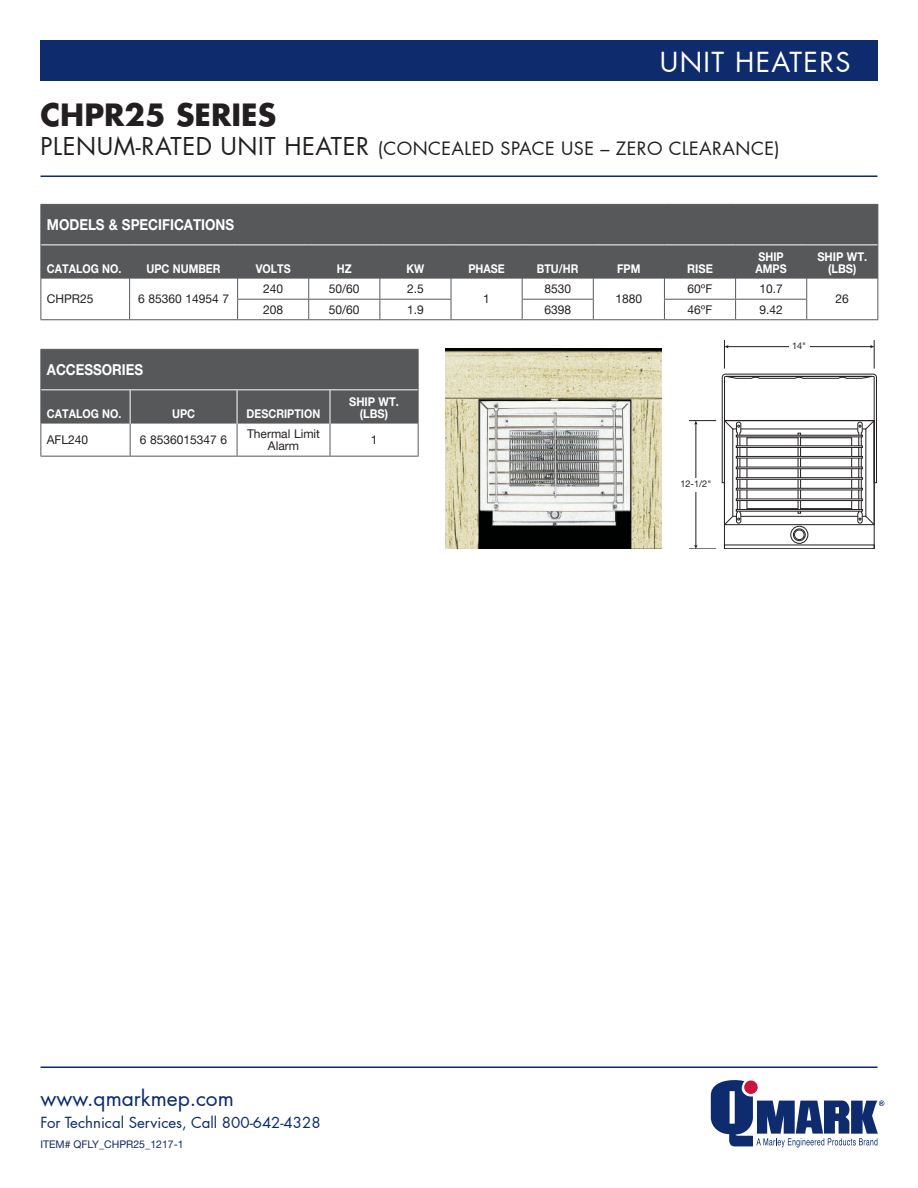
<style>
.page{position:relative;width:918px;height:1188px;background:#fff}
.page>*{position:absolute;margin:0;border:0;box-sizing:border-box;transform-origin:0 0}
.t1{font:700 30px "Futura LT Pro";color:#231f20}
.t2{font:27px "Futura LT Pro";letter-spacing:.05em;color:#fff}
.t3{font:21px "Futura LT Pro";color:#0d2b6d}
.t4{font:18px "Futura LT Pro";letter-spacing:.025em;color:#231f20}
.t5{font:15px "Futura LT Pro";color:#0d2b6d}
.t6{font:700 15px "Helvetica Neue LT Pro";color:#fff;scale:.89 1}
.t7{font:12px/12px "Helvetica Neue LT Pro";color:#231f20;text-align:center}
.t8{font:700 12px/12px "Helvetica Neue LT Pro";color:#fff;scale:.89 1}
.t9{font:700 12px/12px "Helvetica Neue LT Pro";color:#fff;text-align:center;scale:.93 1}
.t10{font:10.5px "Helvetica Neue LT Pro";color:#0d2b6d}
.t11{font:9.15px "Helvetica Neue LT Pro";color:#231f20}
.s1{font-size:24px}
</style>
<div class="page">
<svg style="left:711px;top:1080px;width:173px;height:67px"></svg>
<hr style="left:41px;top:1066px;width:837px;height:2px;background:#0d2b6d">
<hr style="left:41px;top:175px;width:837px;height:2px;background:#0d2b6d">
<div style="left:41px;top:40px;width:837px;height:41px;background:#0d2b6d"></div>
<img style="left:446px;top:349px;width:216px;height:200px">
<div style="left:724px;top:545px;width:151px;height:4px;border:1px solid #231f20"></div>
<div style="left:791px;top:526px;width:17px;height:18px;border:1px solid #231f20;border-radius:50%"></div>
<div style="left:793px;top:529px;width:12px;height:12px;border:1px solid #231f20;border-radius:50%"></div>
<div style="left:794px;top:530px;width:10px;height:10px;border:1px solid #231f20;border-radius:50%"></div>
<hr style="left:696px;top:423px;width:1px;height:123px;background:#231f20">
<svg style="left:689px;top:545px;width:27px;height:4px"></svg>
<svg style="left:689px;top:340px;width:188px;height:186px"></svg>
<div style="left:789px;top:340px;width:20px;height:13px;background:#fff"></div>
<div style="left:686px;top:478px;width:20px;height:13px;background:#fff"></div>
<div style="left:42px;top:205px;width:836px;height:74px;background:#57585a"></div>
<hr style="left:41px;top:204px;width:89px;height:1px;background:#57585a">
<hr style="left:41px;top:205px;width:1px;height:40px;background:#57585a">
<hr style="left:130px;top:204px;width:108px;height:1px;background:#57585a">
<hr style="left:238px;top:204px;width:71px;height:1px;background:#57585a">
<hr style="left:309px;top:204px;width:71px;height:1px;background:#57585a">
<hr style="left:380px;top:204px;width:71px;height:1px;background:#57585a">
<hr style="left:451px;top:204px;width:71px;height:1px;background:#57585a">
<hr style="left:522px;top:204px;width:71px;height:1px;background:#57585a">
<hr style="left:593px;top:204px;width:71px;height:1px;background:#57585a">
<hr style="left:664px;top:204px;width:72px;height:1px;background:#57585a">
<hr style="left:736px;top:204px;width:71px;height:1px;background:#57585a">
<hr style="left:807px;top:204px;width:71px;height:1px;background:#57585a">
<hr style="left:878px;top:205px;width:1px;height:40px;background:#57585a">
<hr style="left:41px;top:245px;width:1px;height:34px;background:#57585a">
<hr style="left:129px;top:245px;width:1px;height:34px;background:#57585a">
<hr style="left:237px;top:245px;width:1px;height:34px;background:#57585a">
<hr style="left:308px;top:245px;width:1px;height:34px;background:#57585a">
<hr style="left:380px;top:245px;width:1px;height:34px;background:#57585a">
<hr style="left:451px;top:245px;width:1px;height:34px;background:#57585a">
<hr style="left:522px;top:245px;width:1px;height:34px;background:#57585a">
<hr style="left:593px;top:245px;width:1px;height:34px;background:#57585a">
<hr style="left:664px;top:245px;width:1px;height:34px;background:#57585a">
<hr style="left:735px;top:245px;width:1px;height:34px;background:#57585a">
<hr style="left:806px;top:245px;width:1px;height:34px;background:#57585a">
<hr style="left:878px;top:245px;width:1px;height:34px;background:#57585a">
<svg style="left:41px;top:279px;width:1px;height:40px"></svg>
<svg style="left:129px;top:279px;width:1px;height:40px"></svg>
<hr style="left:237px;top:299px;width:72px;height:1px;background:#57585a">
<svg style="left:237px;top:279px;width:1px;height:40px"></svg>
<hr style="left:309px;top:299px;width:71px;height:1px;background:#57585a">
<svg style="left:308px;top:279px;width:1px;height:40px"></svg>
<hr style="left:380px;top:299px;width:71px;height:1px;background:#57585a">
<svg style="left:380px;top:279px;width:1px;height:40px"></svg>
<svg style="left:451px;top:279px;width:1px;height:40px"></svg>
<hr style="left:522px;top:299px;width:72px;height:1px;background:#57585a">
<svg style="left:522px;top:279px;width:1px;height:40px"></svg>
<svg style="left:593px;top:279px;width:1px;height:40px"></svg>
<hr style="left:664px;top:299px;width:72px;height:1px;background:#57585a">
<svg style="left:664px;top:279px;width:1px;height:40px"></svg>
<hr style="left:736px;top:299px;width:71px;height:1px;background:#57585a">
<svg style="left:735px;top:279px;width:1px;height:40px"></svg>
<svg style="left:806px;top:279px;width:1px;height:40px"></svg>
<svg style="left:878px;top:279px;width:1px;height:40px"></svg>
<hr style="left:41px;top:319px;width:89px;height:1px;background:#57585a">
<hr style="left:130px;top:319px;width:108px;height:1px;background:#57585a">
<hr style="left:238px;top:319px;width:71px;height:1px;background:#57585a">
<hr style="left:309px;top:319px;width:71px;height:1px;background:#57585a">
<hr style="left:380px;top:319px;width:71px;height:1px;background:#57585a">
<hr style="left:451px;top:319px;width:71px;height:1px;background:#57585a">
<hr style="left:522px;top:319px;width:71px;height:1px;background:#57585a">
<hr style="left:593px;top:319px;width:71px;height:1px;background:#57585a">
<hr style="left:664px;top:319px;width:72px;height:1px;background:#57585a">
<hr style="left:736px;top:319px;width:71px;height:1px;background:#57585a">
<hr style="left:807px;top:319px;width:71px;height:1px;background:#57585a">
<hr style="left:41px;top:244px;width:89px;height:1px;background:#fff">
<hr style="left:130px;top:244px;width:108px;height:1px;background:#fff">
<hr style="left:238px;top:244px;width:71px;height:1px;background:#fff">
<hr style="left:309px;top:244px;width:71px;height:1px;background:#fff">
<hr style="left:380px;top:244px;width:71px;height:1px;background:#fff">
<hr style="left:451px;top:244px;width:71px;height:1px;background:#fff">
<hr style="left:522px;top:244px;width:71px;height:1px;background:#fff">
<hr style="left:593px;top:244px;width:71px;height:1px;background:#fff">
<hr style="left:664px;top:244px;width:72px;height:1px;background:#fff">
<hr style="left:736px;top:244px;width:71px;height:1px;background:#fff">
<hr style="left:807px;top:244px;width:71px;height:1px;background:#fff">
<div style="left:42px;top:350px;width:376px;height:74px;background:#57585a"></div>
<hr style="left:41px;top:349px;width:89px;height:1px;background:#57585a">
<hr style="left:41px;top:350px;width:1px;height:40px;background:#57585a">
<hr style="left:130px;top:349px;width:107px;height:1px;background:#57585a">
<hr style="left:237px;top:349px;width:93px;height:1px;background:#57585a">
<hr style="left:330px;top:349px;width:89px;height:1px;background:#57585a">
<hr style="left:418px;top:350px;width:1px;height:40px;background:#57585a">
<hr style="left:41px;top:390px;width:1px;height:34px;background:#57585a">
<hr style="left:418px;top:390px;width:1px;height:34px;background:#57585a">
<hr style="left:41px;top:424px;width:1px;height:32px;background:#57585a">
<hr style="left:130px;top:424px;width:1px;height:32px;background:#57585a">
<hr style="left:237px;top:424px;width:1px;height:32px;background:#57585a">
<hr style="left:330px;top:424px;width:1px;height:32px;background:#57585a">
<hr style="left:418px;top:424px;width:1px;height:32px;background:#57585a">
<hr style="left:41px;top:456px;width:89px;height:1px;background:#57585a">
<hr style="left:130px;top:456px;width:107px;height:1px;background:#57585a">
<hr style="left:237px;top:456px;width:93px;height:1px;background:#57585a">
<hr style="left:330px;top:456px;width:89px;height:1px;background:#57585a">
<hr style="left:41px;top:389px;width:89px;height:1px;background:#fff">
<hr style="left:130px;top:389px;width:107px;height:1px;background:#fff">
<hr style="left:130px;top:390px;width:1px;height:34px;background:#fff">
<hr style="left:237px;top:389px;width:93px;height:1px;background:#fff">
<hr style="left:237px;top:390px;width:1px;height:34px;background:#fff">
<hr style="left:330px;top:389px;width:88px;height:1px;background:#fff">
<hr style="left:330px;top:390px;width:1px;height:34px;background:#fff">
<h2 class="t2" style="left:660px;top:50px;width:192px">UNIT HEATERS</h2>
<h1 class="t1" style="left:40px;top:98px;width:237px">CHPR25 SERIES</h1>
<h3 class="t4" style="left:40px;top:140px;width:741px"><span class="s1">PLENUM-RATED UNIT HEATER</span> (CONCEALED SPACE USE – ZERO CLEARANCE)</h3>
<p class="t6" style="left:47px;top:219px;width:212px">MODELS &amp; SPECIFICATIONS</p>
<p class="t8" style="left:47px;top:263px;width:85px">CATALOG NO.</p>
<p class="t8" style="left:147px;top:263px;width:85px">UPC NUMBER</p>
<p class="t8" style="left:256px;top:263px;width:41px">VOLTS</p>
<p class="t8" style="left:337px;top:263px;width:18px">HZ</p>
<p class="t8" style="left:407px;top:263px;width:22px">KW</p>
<p class="t8" style="left:468px;top:263px;width:42px">PHASE</p>
<p class="t8" style="left:537px;top:263px;width:48px">BTU/HR</p>
<p class="t8" style="left:617px;top:263px;width:28px">FPM</p>
<p class="t9" style="left:687px;top:263px;width:29px">RISE</p>
<p class="t8" style="left:756px;top:251px;width:36px">SHIP<br>AMPS</p>
<p class="t9" style="left:817px;top:251px;width:55px">SHIP WT. (LBS)</p>
<p class="t7" style="left:47px;top:293px;width:48px">CHPR25</p>
<p class="t7" style="left:138px;top:293px;width:93px">6 85360 14954 7</p>
<p class="t7" style="left:263px;top:284px;width:22px">240</p>
<p class="t7" style="left:329px;top:283px;width:32px">50/60</p>
<p class="t7" style="left:407px;top:283px;width:18px">2.5</p>
<p class="t7" style="left:544px;top:283px;width:28px">8530</p>
<p class="t7" style="left:688px;top:284px;width:26px">60ºF</p>
<p class="t7" style="left:759px;top:283px;width:25px">10.7</p>
<p class="t7" style="left:483px;top:294px;width:8px">1</p>
<p class="t7" style="left:616px;top:294px;width:28px">1880</p>
<p class="t7" style="left:263px;top:305px;width:22px">208</p>
<p class="t7" style="left:329px;top:303px;width:32px">50/60</p>
<p class="t7" style="left:407px;top:303px;width:18px">1.9</p>
<p class="t7" style="left:544px;top:303px;width:28px">6398</p>
<p class="t7" style="left:688px;top:305px;width:26px">46ºF</p>
<p class="t7" style="left:759px;top:303px;width:25px">9.42</p>
<p class="t6" style="left:47px;top:364px;width:110px">ACCESSORIES</p>
<p class="t8" style="left:47px;top:408px;width:85px">CATALOG NO.</p>
<p class="t8" style="left:172px;top:408px;width:27px">UPC</p>
<p class="t8" style="left:247px;top:408px;width:84px">DESCRIPTION</p>
<p class="t9" style="left:349px;top:396px;width:55px">SHIP WT. (LBS)</p>
<p class="t7" style="left:47px;top:435px;width:43px">AFL240</p>
<p class="t7" style="left:140px;top:434px;width:89px">6 8536015347 6</p>
<p class="t7" style="left:247px;top:428px;width:75px">Thermal Limit<br>Alarm</p>
<p class="t7" style="left:371px;top:435px;width:8px">1</p>
<p class="t11" style="left:792px;top:340px;width:16px">14"</p>
<p class="t11" style="left:680px;top:479px;width:32px">12-1/2"</p>
<p class="t7" style="left:836px;top:294px;width:15px">26</p>
<h3 class="t3" style="left:40px;top:1088px;width:195px">www.qmarkmep.com</h3>
<p class="t5" style="left:40px;top:1116px;width:282px">For Technical Services, Call 800-642-4328</p>
<p class="t10" style="left:40px;top:1137px;width:145px">ITEM# QFLY_CHPR25_1217-1</p>
</div>
